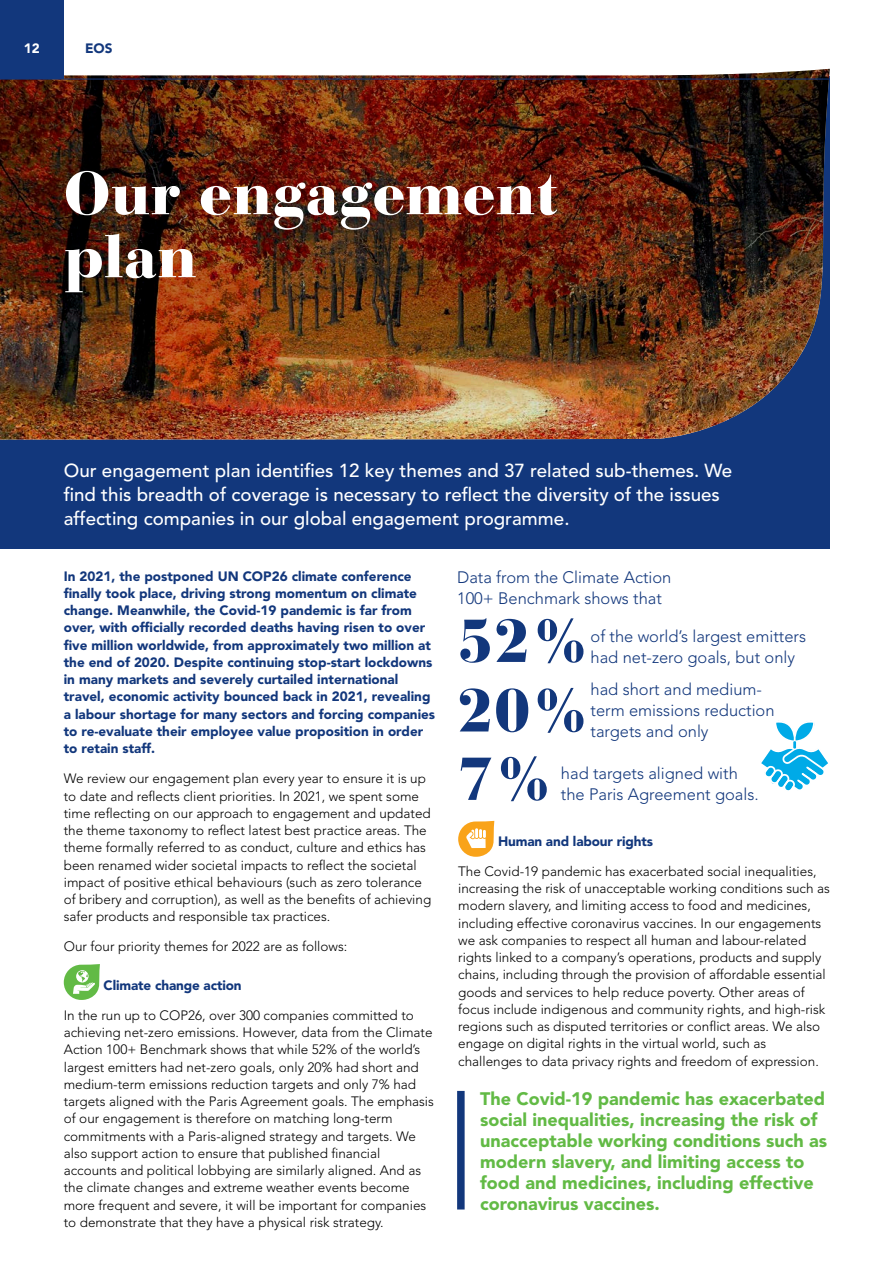
<style>
.page{position:relative;width:893px;height:1263px;background:#fff}
.page>*{position:absolute;margin:0;border:0;box-sizing:border-box;transform-origin:0 0}
.t1{font:900 60px/63px "Bauer Bodoni Std";color:#fff}
.t2{font:900 60px/68.4px "Bauer Bodoni Std";color:#12377c}
.t3{font:500 18.75px/24px "Avenir LT Std";color:#fff}
.t4{font:900 18px/21px "Avenir LT Std";color:#62ba45}
.t5{font:300 16.5px/21px "Avenir LT Std";color:#12377c}
.t6{font:300 13.5px/17.2px "Avenir LT Std";color:#000}
.t7{font:900 13.5px/17.2px "Avenir LT Std";color:#12377c}
.t8{font:900 13.5px "Avenir LT Std";color:#fff}
</style>
<div class="page">
<div style="left:0;top:77px;width:829px;height:472px;background:#12377c"></div>
<img style="left:0;top:69px;width:830px;height:371px">
<svg style="left:64px;top:964px;width:36px;height:36px"></svg>
<svg style="left:458px;top:821px;width:37px;height:36px"></svg>
<svg style="left:760px;top:720px;width:68px;height:71px"></svg>
<hr style="left:0;top:79px;width:829px;height:1px;background:#12377c">
<div style="left:0;top:0;width:64px;height:79px;background:#12377c"></div>
<div style="left:457px;top:1091px;width:8px;height:118px;background:#12377c"></div>
<p class="t8" style="left:24px;top:40px;width:17px">12</p>
<p class="t7" style="left:85px;top:39px;width:29px">EOS</p>
<h1 class="t1" style="left:64px;top:162px;width:497px">Our engagement plan</h1>
<h2 class="t3" style="left:64px;top:459px;width:670px">Our engagement plan identifies 12 key themes and 37 related sub-themes. We find this breadth of coverage is necessary to reflect the diversity of the issues affecting companies in our global engagement programme.</h2>
<p class="t7" style="left:64px;top:567px;width:373px">In 2021, the postponed UN COP26 climate conference finally took place, driving strong momentum on climate change. Meanwhile, the Covid-19 pandemic is far from over, with officially recorded deaths having risen to over five million worldwide, from approximately two million at the end of 2020. Despite continuing stop-start lockdowns in many markets and severely curtailed international travel, economic activity bounced back in 2021, revealing a labour shortage for many sectors and forcing companies to re-evaluate their employee value proposition in order to retain staff.</p>
<p class="t6" style="left:64px;top:770px;width:369px">We review our engagement plan every year to ensure it is up to date and reflects client priorities. In 2021, we spent some time reflecting on our approach to engagement and updated the theme taxonomy to reflect latest best practice areas. The theme formally referred to as conduct, culture and ethics has been renamed wider societal impacts to reflect the societal impact of positive ethical behaviours (such as zero tolerance of bribery and corruption), as well as the benefits of achieving safer products and responsible tax practices.</p>
<p class="t6" style="left:64px;top:938px;width:285px">Our four priority themes for 2022 are as follows:</p>
<p class="t7" style="left:104px;top:976px;width:140px">Climate change action</p>
<p class="t6" style="left:64px;top:1006px;width:372px">In the run up to COP26, over 300 companies committed to achieving net-zero emissions. However, data from the Climate Action 100+ Benchmark shows that while 52% of the world’s largest emitters had net-zero goals, only 20% had short and medium-term emissions reduction targets and only 7% had targets aligned with the Paris Agreement goals. The emphasis of our engagement is therefore on matching long-term commitments with a Paris-aligned strategy and targets. We also support action to ensure that published financial accounts and political lobbying are similarly aligned. And as the climate changes and extreme weather events become more frequent and severe, it will be important for companies to demonstrate that they have a physical risk strategy.</p>
<p class="t5" style="left:457px;top:567px;width:216px">Data from the Climate Action<br>100+ Benchmark shows that</p>
<p class="t5" style="left:591px;top:626px;width:217px">of the world’s largest emitters had net-zero goals, but only</p>
<h1 class="t2" style="left:457px;top:676px;width:135px">20%<br>7%</h1>
<h1 class="t2" style="left:457px;top:607px;width:135px">52%</h1>
<p class="t5" style="left:591px;top:678px;width:186px">had short and medium&shy;term emissions reduction targets and only</p>
<p class="t5" style="left:561px;top:763px;width:199px">had targets aligned with the Paris Agreement goals.</p>
<p class="t7" style="left:498px;top:832px;width:157px">Human and labour rights</p>
<p class="t6" style="left:458px;top:863px;width:373px">The Covid-19 pandemic has exacerbated social inequalities, increasing the risk of unacceptable working conditions such as modern slavery, and limiting access to food and medicines, including effective coronavirus vaccines. In our engagements we ask companies to respect all human and labour-related rights linked to a company’s operations, products and supply chains, including through the provision of affordable essential goods and services to help reduce poverty. Other areas of focus include indigenous and community rights, and high-risk regions such as disputed territories or conflict areas. We also engage on digital rights in the virtual world, such as challenges to data privacy rights and freedom of expression.</p>
<h3 class="t4" style="left:480px;top:1088px;width:349px">The Covid-19 pandemic has exacerbated social inequalities, increasing the risk of unacceptable working conditions such as modern slavery, and limiting access to food and medicines, including effective coronavirus vaccines.</h3>
</div>
